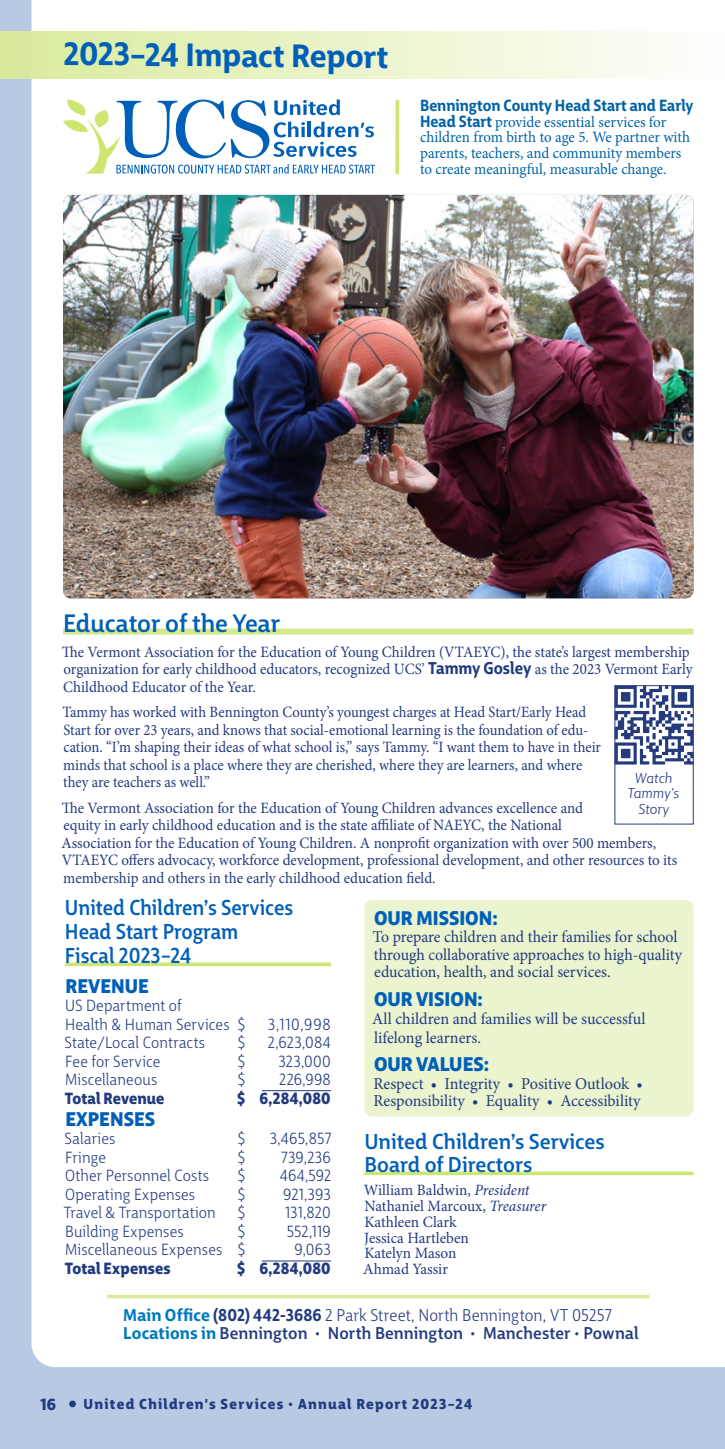
<style>
.page{position:relative;width:725px;height:1449px;background:#fff}
.page>*{position:absolute;margin:0;border:0;box-sizing:border-box;transform-origin:0 0}
.Head_18_L{font:700 31.5px "Big City Grotesque Pro";color:#005fb9}
.Head_14_15_FG_Med_UL{font:500 24.5px "Big City Grotesque Pro";color:#005fb9}
.Head_12_13_BCG_UL{font:500 21px/23.8px "Big City Grotesque Pro";color:#005fb9;scale:.95 1}
.Head_12_13_BCG_UL-2{font:500 21px/22.8px "Big City Grotesque Pro";color:#005fb9}
.Head_11_12{font:900 19.25px "Big City Grotesque Pro";color:#005fb9}
.Budget_Listing_Last_sumline{font:900 19.25px "Big City Grotesque Pro";color:#005fb9}
.Body_text_9_5_10_L{font:16.62px/18.7px "Minion Pro";color:#223a7f}
.Body_text_9_5_10_L-2{font:16.62px/17.5px "Minion Pro";color:#223a7f;scale:.95 1}
.Location_Heading{font:16.62px "Big City Grotesque Pro";letter-spacing:.005em;color:#223a7f;scale:.95 1}
.Location_Listing{font:500 16.62px "Big City Grotesque Pro";letter-spacing:.005em;color:#223a7f}
.Body_text_9_5_10_L-3{font:15.75px/17.5px "Minion Pro";letter-spacing:-.005em;color:#223a7f;scale:.95 1}
.Body_text_9_5_10_L-4{font:15.75px/17.5px "Minion Pro";letter-spacing:-.005em;color:#223a7f;scale:.93 1}
.Budget_Listing_Navy{font:15.75px/18.6px "Big City Grotesque Pro";letter-spacing:.01em;color:#223a7f;scale:.95 1}
.Body_text_9_5_10_L-5{font:15.75px/15.8px "Minion Pro";color:#0063a6;scale:.95 1}
.Body_text_9_5_10_L-6{font:15.75px/15.8px "Minion Pro";letter-spacing:-.005em;color:#223a7f}
.Budget_Listing_Last_sumline-2{font:900 15.75px "Big City Grotesque Pro";letter-spacing:.01em;color:#223a7f;scale:.95 1}
.Folio{font:900 15.75px "Big City Grotesque Pro";color:#223a7f}
.Folio_caption_R{font:900 14px "Big City Grotesque Pro";letter-spacing:.09em;color:#223a7f}
.Caption_L_BCG_Book_8{font:italic 14px/15.8px "Big City Grotesque Pro";letter-spacing:-.005em;color:#223a7f;text-align:center}
.s1{font-family:"Big City Grotesque Pro";font-weight:700}
.s2{font-family:"Big City Grotesque Pro";font-weight:700;font-size:16.62px}
.s3{font-style:italic}
.s4{font-weight:700;color:#0079c0}
.s5{font-weight:700}
</style>
<div class="page">
<div style="left:0;top:0;width:724px;height:1449px;background:#b8cae3"></div>
<div style="left:32px;top:0;width:692px;height:1367px;background:#fff"></div>
<div style="left:0;top:32px;width:724px;height:47px;background:linear-gradient(to right,#d8eb9c,#fefefe)"></div>
<svg style="left:63px;top:99px;width:312px;height:75px;background:#cbdeeb"></svg>
<svg style="left:395px;top:100px;width:4px;height:74px"></svg>
<hr style="left:65px;top:963px;width:266px;height:3px;background:#cce66f">
<hr style="left:262px;top:1090px;width:69px;height:1px;background:#223a7f">
<hr style="left:262px;top:1261px;width:69px;height:1px;background:#223a7f">
<hr style="left:364px;top:1172px;width:329px;height:3px;background:#cce66f">
<div style="left:364px;top:900px;width:329px;height:217px;background:#eaf4ce;border-radius:8px"></div>
<hr style="left:107px;top:1295px;width:542px;height:3px;background:#d8eb9b">
<div style="left:69px;top:1401px;width:7px;height:6px;background:#223a7f;border-radius:50%"></div>
<img style="left:63px;top:195px;width:630px;height:403px">
<div style="left:63px;top:628px;width:630px;height:7px;background:#d4e98c"></div>
<div style="left:614px;top:686px;width:79px;height:138px;background:#fff"></div>
<div style="left:614px;top:685px;width:79px;height:139px;border:1px solid #223a7f"></div>
<svg style="left:614px;top:686px;width:79px;height:79px"></svg>
<p class="Head_18_L" style="left:64px;top:26px;width:326px;rotate:1deg">2023–24 Impact Report</p>
<p class="Body_text_9_5_10_L-5" style="left:420px;top:98px;width:289px"><span class="s1">Bennington County Head Start and Early Head Start</span> provide essential services for children from birth to age 5. We partner with parents, teachers, and community members to create meaningful, measurable change.</p>
<p class="Head_14_15_FG_Med_UL" style="left:63px;top:603px;width:218px">Educator of the Year</p>
<p class="Body_text_9_5_10_L-3" style="left:62px;top:643px;width:665px">The Vermont Association for the Education of Young Children (VTAEYC), the state’s largest membership organization for early childhood educators, recognized UCS’ <span class="s2">Tammy Gosley</span> as the 2023 Vermont Early<br>Childhood Educator of the Year.</p>
<p class="Body_text_9_5_10_L-4" style="left:62px;top:704px;width:580px">Tammy has worked with Bennington County’s youngest charges at Head Start/Early Head Start for over 23 years, and knows that social-emotional learning is the foundation of edu&shy;cation. “I’m shaping their ideas of what school is,” says Tammy. “I want them to have in their minds that school is a place where they are cherished, where they are learners, and where they are teachers as well.”</p>
<p class="Body_text_9_5_10_L-3" style="left:62px;top:799px;width:649px">The Vermont Association for the Education of Young Children advances excellence and<br>equity in early childhood education and is the state affiliate of NAEYC, the National<br>Association for the Education of Young Children. A nonprofit organization with over 500 members, VTAEYC offers advocacy, workforce development, professional development, and other resources to its membership and others in the early childhood education field.</p>
<p class="Caption_L_BCG_Book_8" style="left:627px;top:769px;width:53px">Watch<br>Tammy’s<br>Story</p>
<p class="Head_12_13_BCG_UL" style="left:65px;top:894px;width:242px">United Children’s Services<br>Head Start Program<br>Fiscal 2023–24</p>
<p class="Head_11_12" style="left:65px;top:969px;width:85px">REVENUE</p>
<p class="Budget_Listing_Navy" style="left:65px;top:995px;width:191px">US Department of<br>Health &amp; Human Services $</p>
<p class="Budget_Listing_Navy" style="left:268px;top:1013px;width:68px">3,110,998</p>
<p class="Budget_Listing_Navy" style="left:65px;top:1032px;width:149px">State/Local Contracts</p>
<p class="Budget_Listing_Navy" style="left:238px;top:1032px;width:9px">$</p>
<p class="Budget_Listing_Navy" style="left:268px;top:1032px;width:68px">2,623,084</p>
<p class="Budget_Listing_Navy" style="left:65px;top:1051px;width:102px">Fee for Service</p>
<p class="Budget_Listing_Navy" style="left:238px;top:1051px;width:9px">$</p>
<p class="Budget_Listing_Navy" style="left:278px;top:1051px;width:57px">323,000</p>
<p class="Budget_Listing_Navy" style="left:65px;top:1069px;width:99px">Miscellaneous</p>
<p class="Budget_Listing_Navy" style="left:238px;top:1069px;width:9px">$</p>
<p class="Budget_Listing_Navy" style="left:279px;top:1069px;width:56px">226,998</p>
<p class="Budget_Listing_Last_sumline-2" style="left:65px;top:1085px;width:106px">Total Revenue</p>
<p class="Budget_Listing_Last_sumline-2" style="left:237px;top:1085px;width:100px">$ 6,284,080</p>
<p class="Budget_Listing_Last_sumline" style="left:65px;top:1103px;width:91px">EXPENSES</p>
<p class="Budget_Listing_Navy" style="left:65px;top:1128px;width:55px">Salaries</p>
<p class="Budget_Listing_Navy" style="left:238px;top:1128px;width:9px">$</p>
<p class="Budget_Listing_Navy" style="left:270px;top:1128px;width:66px">3,465,857</p>
<p class="Budget_Listing_Navy" style="left:65px;top:1147px;width:44px">Fringe</p>
<p class="Budget_Listing_Navy" style="left:238px;top:1147px;width:9px">$</p>
<p class="Budget_Listing_Navy" style="left:281px;top:1147px;width:54px">739,236</p>
<p class="Budget_Listing_Navy" style="left:65px;top:1165px;width:153px">Other Personnel Costs</p>
<p class="Budget_Listing_Navy" style="left:238px;top:1165px;width:9px">$</p>
<p class="Budget_Listing_Navy" style="left:279px;top:1165px;width:56px">464,592</p>
<p class="Budget_Listing_Navy" style="left:65px;top:1184px;width:138px">Operating Expenses</p>
<p class="Budget_Listing_Navy" style="left:238px;top:1184px;width:9px">$</p>
<p class="Budget_Listing_Navy" style="left:283px;top:1184px;width:52px">921,393</p>
<p class="Budget_Listing_Navy" style="left:64px;top:1202px;width:161px">Travel &amp; Transportation</p>
<p class="Budget_Listing_Navy" style="left:238px;top:1202px;width:9px">$</p>
<p class="Budget_Listing_Navy" style="left:285px;top:1202px;width:50px">131,820</p>
<p class="Budget_Listing_Navy" style="left:65px;top:1221px;width:126px">Building Expenses</p>
<p class="Budget_Listing_Navy" style="left:238px;top:1221px;width:9px">$</p>
<p class="Budget_Listing_Navy" style="left:286px;top:1221px;width:48px">552,119</p>
<p class="Budget_Listing_Navy" style="left:65px;top:1239px;width:191px">Miscellaneous Expenses $</p>
<p class="Budget_Listing_Navy" style="left:294px;top:1239px;width:40px">9,063</p>
<p class="Budget_Listing_Last_sumline-2" style="left:65px;top:1255px;width:113px">Total Expenses</p>
<p class="Budget_Listing_Last_sumline-2" style="left:237px;top:1255px;width:100px">$ 6,284,080</p>
<p class="Head_11_12" style="left:374px;top:902px;width:125px">OUR MISSION:</p>
<p class="Body_text_9_5_10_L-2" style="left:373px;top:928px;width:327px">To prepare children and their families for school through collaborative approaches to high-quality education, health, and social services.</p>
<p class="Head_11_12" style="left:374px;top:983px;width:110px">OUR VISION:</p>
<p class="Body_text_9_5_10_L" style="left:372px;top:1009px;width:275px">All children and families will be successful lifelong learners.</p>
<p class="Head_11_12" style="left:374px;top:1048px;width:117px">OUR VALUES:</p>
<p class="Body_text_9_5_10_L" style="left:373px;top:1075px;width:271px;line-height:17.5px">Respect • Integrity • Positive Outlook •<br>Responsibility • Equality • Accessibility</p>
<p class="Head_12_13_BCG_UL-2" style="left:364px;top:1128px;width:242px">United Children’s Services<br>Board of Directors</p>
<p class="Body_text_9_5_10_L-6" style="left:363px;top:1182px;width:185px">William Baldwin, <span class="s3">President<br></span>Nathaniel Marcoux, <span class="s3">Treasurer<br></span>Kathleen Clark<br>Jessica Hartleben<br>Katelyn Mason<br>Ahmad Yassir</p>
<p class="Location_Heading" style="left:123px;top:1302px;width:516px"><span class="s4">Main Office</span> <span class="s5">(802) 442-3686</span> 2 Park Street, North Bennington, VT 05257</p>
<p class="Location_Listing" style="left:123px;top:1319px;width:517px"><span class="s4">Locations in</span> Bennington • North Bennington • Manchester • Pownal</p>
<p class="Folio" style="left:40px;top:1391px;width:17px">16</p>
<p class="Folio_caption_R" style="left:84px;top:1392px;width:390px">United Children's Services • Annual Report 2023–24</p>
</div>
